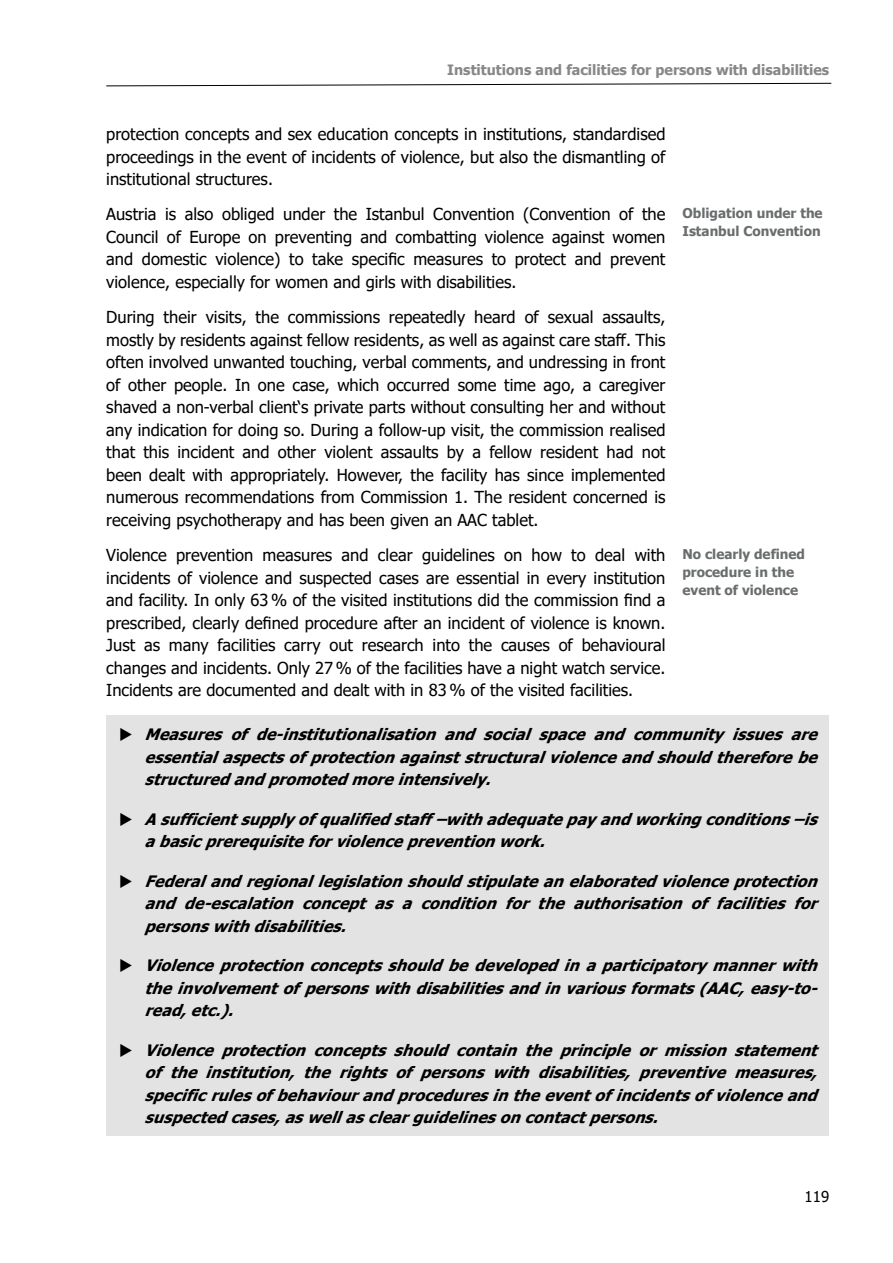
<style>
.page{position:relative;width:893px;height:1263px;background:#fff}
.page>*{position:absolute;margin:0;border:0;box-sizing:border-box;transform-origin:0 0}
.Fliesstext{font:16.5px/22.5px "Tahoma";color:#000;text-align:justify}
.Empfehlungen{font:italic 700 15.75px/22.5px "Tahoma";color:#000;text-align:justify}
.t1{font:15px "Tahoma";color:#000}
.t2{font:700 14.25px "Tahoma";color:#878787}
.t3{font:700 13.5px/18px "Tahoma";color:#696d6e}
</style>
<div class="page">
<svg style="left:106px;top:83px;width:726px;height:4px"></svg>
<div style="left:106px;top:715px;width:723px;height:421px;background:#e3e3e3"></div>
<p class="t2" style="left:447px;top:59px;width:383px">Institutions and facilities for persons with disabilities</p>
<p class="Fliesstext" style="left:106px;top:124px;width:561px">protection concepts and sex education concepts in institutions, standardised proceedings in the event of incidents of violence, but also the dismantling of institutional structures.</p>
<p class="Fliesstext" style="left:106px;top:204px;width:561px">Austria is also obliged under the Istanbul Convention (Convention of the Council of Europe on preventing and combatting violence against women and domestic violence) to take specific measures to protect and prevent violence, especially for women and girls with disabilities.</p>
<p class="Fliesstext" style="left:106px;top:307px;width:561px">During their visits, the commissions repeatedly heard of sexual assaults, mostly by residents against fellow residents, as well as against care staff. This often involved unwanted touching, verbal comments, and undressing in front of other people. In one case, which occurred some time ago, a caregiver shaved a non-verbal client‘s private parts without consulting her and without any indication for doing so. During a follow-up visit, the commission realised that this incident and other violent assaults by a fellow resident had not been dealt with appropriately. However, the facility has since implemented numerous recommendations from Commission 1. The resident concerned is receiving psychotherapy and has been given an AAC tablet.</p>
<p class="Fliesstext" style="left:106px;top:545px;width:561px">Violence prevention measures and clear guidelines on how to deal with incidents of violence and suspected cases are essential in every institution and facility. In only 63 % of the visited institutions did the commission find a prescribed, clearly defined procedure after an incident of violence is known.<br>Just as many facilities carry out research into the causes of behavioural changes and incidents. Only 27 % of the facilities have a night watch service.<br>Incidents are documented and dealt with in 83 % of the visited facilities.</p>
<p class="t3" style="left:682px;top:205px;width:142px">Obligation under the<br>Istanbul Convention</p>
<p class="t3" style="left:682px;top:545px;width:124px">No clearly defined procedure in the event of violence</p>
<p class="Empfehlungen" style="left:145px;top:724px;width:682px">Measuresofde-institutionalisationandsocialspaceandcommunityissuesare essentialaspectsofprotectionagainststructuralviolenceandshouldthereforebe structuredandpromotedmoreintensively.</p>
<p class="Empfehlungen" style="left:145px;top:808px;width:682px">Asufficientsupplyofqualifiedstaff–withadequatepayandworkingconditions–is abasicprerequisiteforviolencepreventionwork.</p>
<p class="Empfehlungen" style="left:145px;top:870px;width:682px">Federalandregionallegislationshouldstipulateanelaboratedviolenceprotection and de-escalation concept as a condition for the authorisation of facilities for personswithdisabilities.</p>
<p class="Empfehlungen" style="left:145px;top:955px;width:682px">Violenceprotectionconceptsshouldbedevelopedinaparticipatorymannerwith theinvolvementofpersonswithdisabilitiesandinvariousformats(AAC,easy-to&shy;read,etc.).</p>
<p class="Empfehlungen" style="left:145px;top:1039px;width:682px">Violenceprotectionconceptsshouldcontaintheprincipleormissionstatement oftheinstitution,therightsofpersonswithdisabilities,preventivemeasures, specificrulesofbehaviourandproceduresintheeventofincidentsofviolenceand suspectedcases,aswellasclearguidelinesoncontactpersons.</p>
<p class="t1" style="left:805px;top:1187px;width:26px">119</p>
</div>
